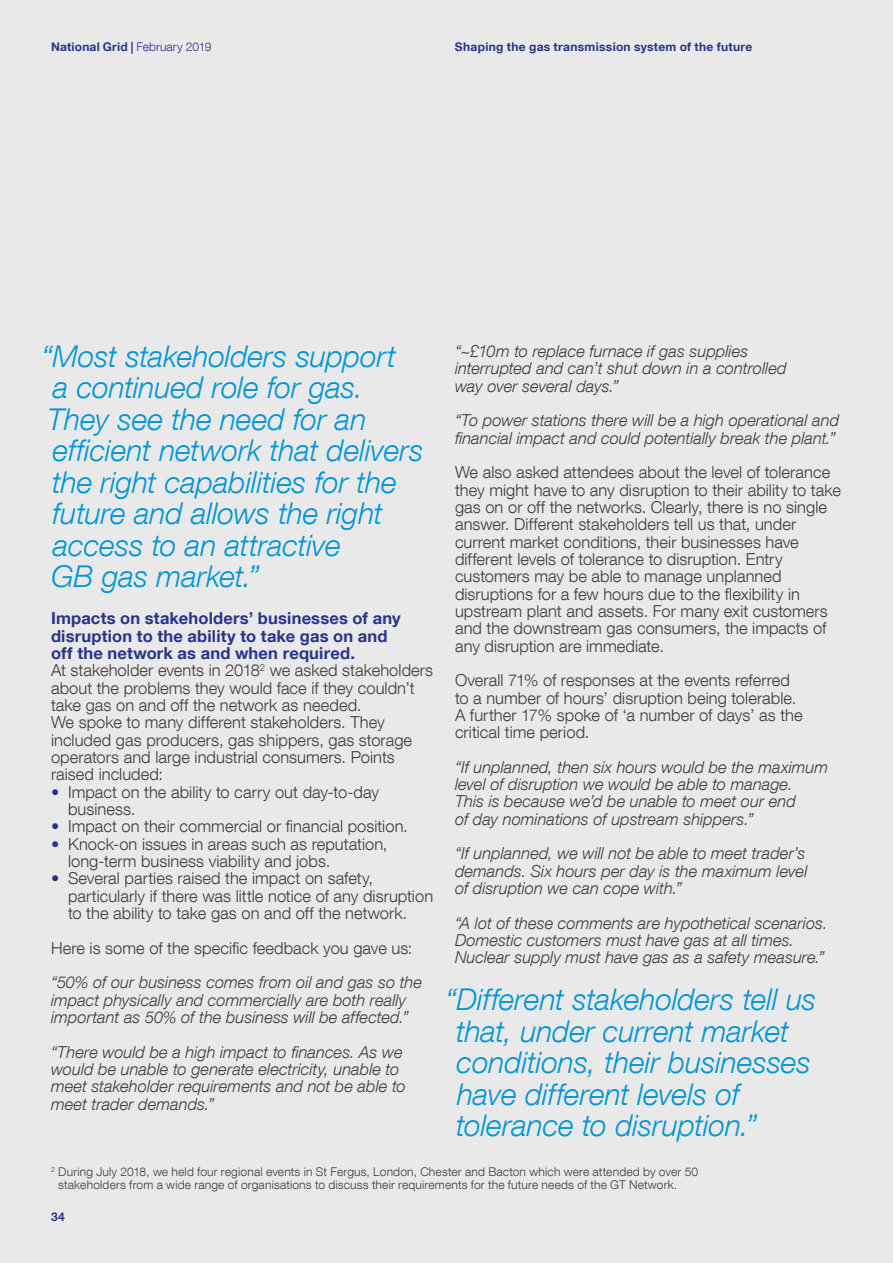
<style>
.page{position:relative;width:893px;height:1263px;background:#e9e9e9}
.page>*{position:absolute;margin:0;border:0;box-sizing:border-box;transform-origin:0 0}
.t1{font:italic 300 30px/31.5px "Helvetica Neue LT Com";letter-spacing:-.005em;color:#0095d7}
.t2{font:300 16.5px/17.2px "Helvetica Neue LT Com";letter-spacing:.005em;color:#3c3c3b}
.t3{font:italic 300 16.5px/17.2px "Helvetica Neue LT Com";color:#3c3c3b}
.t4{font:300 12px/12.6px "Helvetica Neue LT Com";letter-spacing:.015em;color:#3c3c3b}
.t5{font:700 12px "Helvetica Neue LT Com";letter-spacing:.025em;color:#28348b}
.s1{font-weight:300}
.s2{font-weight:700;color:#28348b}
.s3{color:#28348b}
</style>
<div class="page">
<p class="t5" style="left:51px;top:39px;width:162px">National Grid | <span class="s1">February 2019</span></p>
<p class="t5" style="left:455px;top:39px;width:299px">Shaping the gas transmission system of the future</p>
<h1 class="t1" style="left:42px;top:340px;width:383px">“Most stakeholders support<br>a continued role for gas.<br>They see the need for an efficient network that delivers the right capabilities for the future and allows the right access to an attractive<br>GB gas market.”</h1>
<p class="t2" style="left:51px;top:610px;width:384px"><span class="s2">Impacts on stakeholders’ businesses of any disruption to the ability to take gas on and<br>off the network as and when required.<br></span>At stakeholder events in 2018<sup>2</sup> we asked stakeholders about the problems they would face if they couldn’t take gas on and off the network as needed.<br>We spoke to many different stakeholders. They included gas producers, gas shippers, gas storage operators and large industrial consumers. Points raised included:</p>
<p class="t2" style="left:68px;top:783px;width:312px;text-indent:-17px"><span class="s3">•</span> Impact on the ability to carry out day-to-day business.</p>
<p class="t2" style="left:51px;top:817px;width:358px"><span class="s3">•</span> Impact on their commercial or financial position.</p>
<p class="t2" style="left:68px;top:835px;width:321px;text-indent:-17px"><span class="s3">•</span> Knock-on issues in areas such as reputation, long-term business viability and jobs.</p>
<p class="t2" style="left:68px;top:869px;width:367px;text-indent:-17px"><span class="s3">•</span> Several parties raised the impact on safety, particularly if there was little notice of any disruption to the ability to take gas on and off the network.</p>
<p class="t2" style="left:51px;top:939px;width:363px">Here is some of the specific feedback you gave us:</p>
<p class="t3" style="left:51px;top:973px;width:373px">“50% of our business comes from oil and gas so the impact physically and commercially are both really important as 50% of the business will be affected.”</p>
<p class="t3" style="left:51px;top:1043px;width:356px">“There would be a high impact to finances. As we would be unable to generate electricity, unable to meet stakeholder requirements and not be able to meet trader demands.”</p>
<p class="t3" style="left:455px;top:342px;width:333px">“~£10m to replace furnace if gas supplies interrupted and can’t shut down in a controlled way over several days.”</p>
<p class="t3" style="left:455px;top:411px;width:386px">“To power stations there will be a high operational and financial impact and could potentially break the plant.”</p>
<p class="t2" style="left:455px;top:463px;width:387px">We also asked attendees about the level of tolerance they might have to any disruption to their ability to take gas on or off the networks. Clearly, there is no single answer. Different stakeholders tell us that, under current market conditions, their businesses have different levels of tolerance to disruption. Entry customers may be able to manage unplanned disruptions for a few hours due to the flexibility in upstream plant and assets. For many exit customers and the downstream gas consumers, the impacts of any disruption are immediate.</p>
<p class="t2" style="left:455px;top:671px;width:349px">Overall 71% of responses at the events referred to a number of hours’ disruption being tolerable.<br>A further 17% spoke of ‘a number of days’ as the critical time period.</p>
<p class="t3" style="left:455px;top:758px;width:375px">“If unplanned, then six hours would be the maximum level of disruption we would be able to manage.<br>This is because we’d be unable to meet our end<br>of day nominations of upstream shippers.”</p>
<p class="t3" style="left:455px;top:844px;width:354px;text-align:justify">“If unplanned, we will not be able to meet trader’s demands. Six hours per day is the maximum level of disruption we can cope with.”</p>
<p class="t3" style="left:455px;top:914px;width:374px">“A lot of these comments are hypothetical scenarios.<br>Domestic customers must have gas at all times.<br>Nuclear supply must have gas as a safety measure.”</p>
<h1 class="t1" style="left:456px;top:983px;width:362px;text-indent:-10px">“Different stakeholders tell us that, under current market conditions, their businesses have different levels of tolerance to disruption.”</h1>
<p class="t4" style="left:58px;top:1165px;width:641px;text-indent:-7px"><sup>2</sup> During July 2018, we held four regional events in St Fergus, London, Chester and Bacton which were attended by over 50 stakeholders from a wide range of organisations to discuss their requirements for the future needs of the GT Network.</p>
<p class="t5" style="left:51px;top:1209px;width:15px">34</p>
</div>
